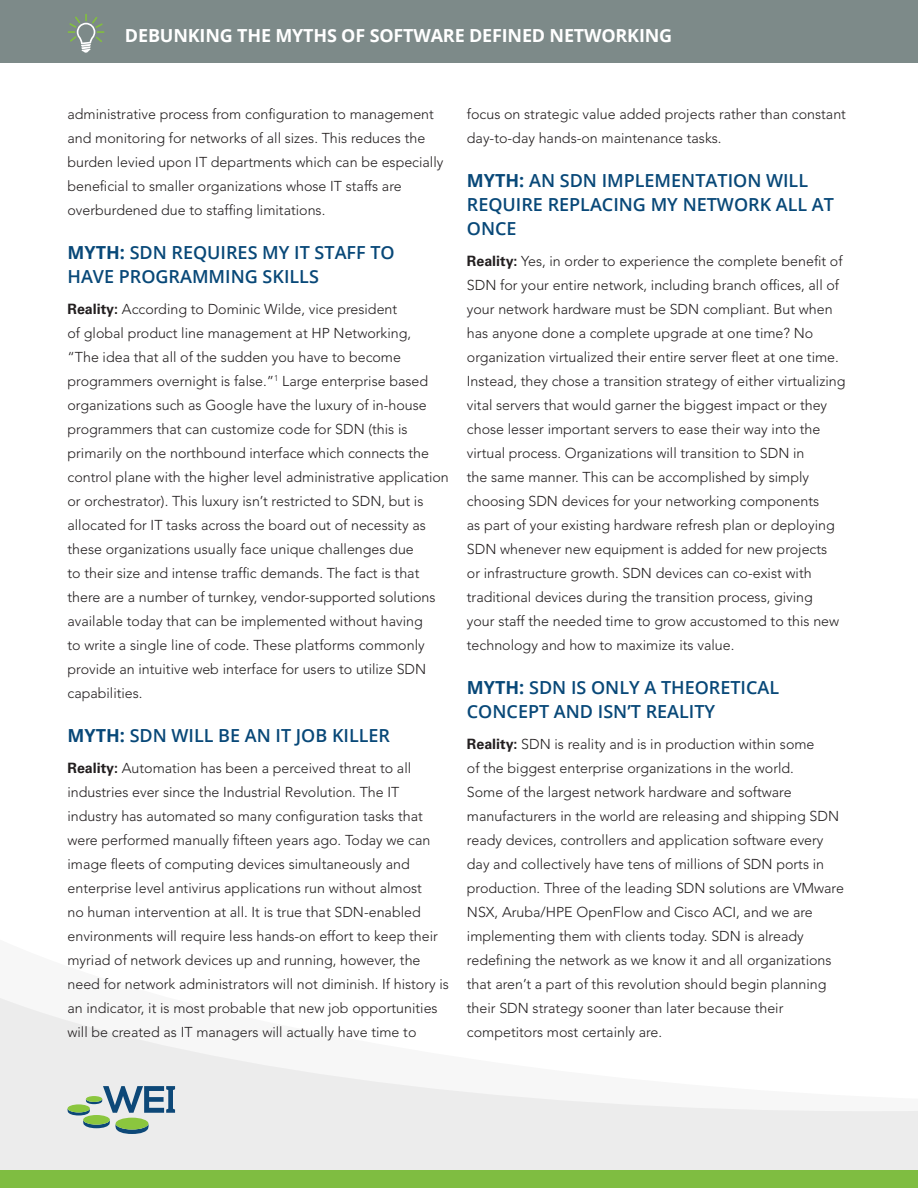
<style>
.page{position:relative;width:918px;height:1188px;background:#fff}
.page>*{position:absolute;margin:0;border:0;box-sizing:border-box;transform-origin:0 0}
.Subheads{font:600 18px/24px "Open Sans";color:#084878}
.t1{font:700 18px "Open Sans";letter-spacing:-.01em;color:#fff}
.body_copy{font:300 14.25px/24px "Avenir";color:#231f20}
.s1{font-weight:700}
.s2{font-family:"Univers LT Std";font-weight:700}
</style>
<div class="page">
<svg style="left:0;top:998px;width:918px;height:172px;fill:#ececec"></svg>
<div style="left:0;top:1170px;width:918px;height:18px;background:#7fbd41"></div>
<div style="left:0;top:0;width:918px;height:63px;background:#7d8a89"></div>
<svg style="left:68px;top:14px;width:36px;height:39px"></svg>
<svg style="left:68px;top:1086px;width:107px;height:48px;background:#a6bdb6"></svg>
<p class="t1" style="left:125px;top:23px;width:549px">DEBUNKING THE MYTHS OF SOFTWARE DEFINED NETWORKING</p>
<p class="body_copy" style="left:68px;top:102px;width:377px">administrative process from configuration to management and monitoring for networks of all sizes. This reduces the burden levied upon IT departments which can be especially beneficial to smaller organizations whose IT staffs are overburdened due to staffing limitations.</p>
<p class="Subheads" style="left:68px;top:240px;width:329px"><span class="s1">MYTH:</span> SDN REQUIRES MY IT STAFF TO<br>HAVE PROGRAMMING SKILLS</p>
<p class="body_copy" style="left:68px;top:297px;width:383px"><span class="s2">Reality:</span> According to Dominic Wilde, vice president<br>of global product line management at HP Networking,<br>“The idea that all of the sudden you have to become programmers overnight is false.”<sup>1</sup> Large enterprise based organizations such as Google have the luxury of in-house programmers that can customize code for SDN (this is primarily on the northbound interface which connects the control plane with the higher level administrative application or orchestrator). This luxury isn’t restricted to SDN, but is allocated for IT tasks across the board out of necessity as these organizations usually face unique challenges due<br>to their size and intense traffic demands. The fact is that there are a number of turnkey, vendor-supported solutions available today that can be implemented without having<br>to write a single line of code. These platforms commonly provide an intuitive web interface for users to utilize SDN capabilities.</p>
<p class="Subheads" style="left:68px;top:723px;width:324px"><span class="s1">MYTH:</span> SDN WILL BE AN IT JOB KILLER</p>
<p class="body_copy" style="left:68px;top:756px;width:383px"><span class="s2">Reality:</span> Automation has been a perceived threat to all industries ever since the Industrial Revolution. The IT industry has automated so many configuration tasks that were performed manually fifteen years ago. Today we can image fleets of computing devices simultaneously and enterprise level antivirus applications run without almost<br>no human intervention at all. It is true that SDN-enabled environments will require less hands-on effort to keep their myriad of network devices up and running, however, the need for network administrators will not diminish. If history is an indicator, it is most probable that new job opportunities will be created as IT managers will actually have time to</p>
<p class="body_copy" style="left:467px;top:102px;width:381px">focus on strategic value added projects rather than constant day-to-day hands-on maintenance tasks.</p>
<p class="Subheads" style="left:467px;top:168px;width:369px"><span class="s1">MYTH:</span> AN SDN IMPLEMENTATION WILL<br>REQUIRE REPLACING MY NETWORK ALL AT<br>ONCE</p>
<p class="body_copy" style="left:467px;top:249px;width:380px"><span class="s2">Reality:</span> Yes, in order to experience the complete benefit of SDN for your entire network, including branch offices, all of your network hardware must be SDN compliant. But when has anyone done a complete upgrade at one time? No organization virtualized their entire server fleet at one time.<br>Instead, they chose a transition strategy of either virtualizing vital servers that would garner the biggest impact or they chose lesser important servers to ease their way into the virtual process. Organizations will transition to SDN in<br>the same manner. This can be accomplished by simply choosing SDN devices for your networking components<br>as part of your existing hardware refresh plan or deploying SDN whenever new equipment is added for new projects<br>or infrastructure growth. SDN devices can co-exist with traditional devices during the transition process, giving<br>your staff the needed time to grow accustomed to this new technology and how to maximize its value.</p>
<p class="Subheads" style="left:467px;top:675px;width:314px"><span class="s1">MYTH:</span> SDN IS ONLY A THEORETICAL<br>CONCEPT AND ISN’T REALITY</p>
<p class="body_copy" style="left:467px;top:732px;width:379px"><span class="s2">Reality:</span> SDN is reality and is in production within some<br>of the biggest enterprise organizations in the world.<br>Some of the largest network hardware and software manufacturers in the world are releasing and shipping SDN ready devices, controllers and application software every day and collectively have tens of millions of SDN ports in production. Three of the leading SDN solutions are VMware NSX, Aruba/HPE OpenFlow and Cisco ACI, and we are implementing them with clients today. SDN is already redefining the network as we know it and all organizations that aren’t a part of this revolution should begin planning their SDN strategy sooner than later because their competitors most certainly are.</p>
</div>
